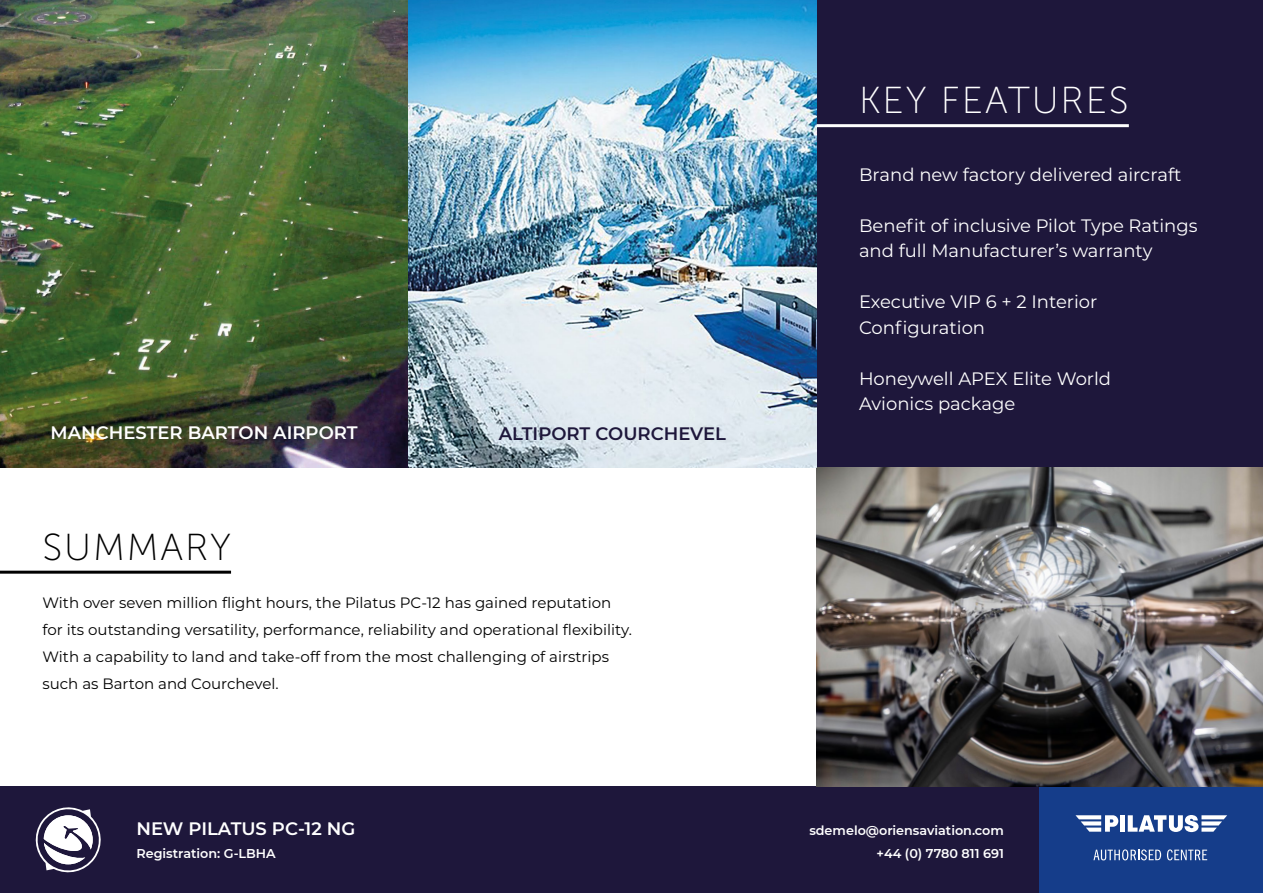
<style>
.page{position:relative;width:1263px;height:893px;background:#fff}
.page>*{position:absolute;margin:0;border:0;box-sizing:border-box;transform-origin:0 0}
.t1{font:37.5px "Museo Sans 100";letter-spacing:.05em;color:#fff}
.t2{font:37.5px "Museo Sans 100";letter-spacing:.05em;color:#000}
.t3{font:18px/25.5px "Montserrat";color:#fff}
.t4{font:600 18px "Montserrat";color:#fff}
.t5{font:600 18px "Montserrat";color:#1e173b}
.t6{font:15px/27px "Montserrat";color:#000}
.t7{font:600 12.75px/22.5px "Montserrat";color:#fff;text-align:right}
</style>
<div class="page">
<img style="left:0;top:0;width:816px;height:468px">
<div style="left:0;top:787px;width:1263px;height:106px;background:#1e173b"></div>
<div style="left:1040px;top:787px;width:223px;height:106px;background:#153d8a"></div>
<div style="left:1120px;top:815px;width:5px;height:17px;background:#fff"></div>
<svg style="left:1075px;top:815px;width:43px;height:17px"></svg>
<svg style="left:1128px;top:815px;width:99px;height:17px"></svg>
<svg style="left:1093px;top:849px;width:68px;height:11px"></svg>
<svg style="left:1167px;top:849px;width:40px;height:11px"></svg>
<svg style="left:35px;top:807px;width:66px;height:66px"></svg>
<hr style="left:0;top:571px;width:231px;height:3px;background:#000">
<div style="left:816px;top:0;width:447px;height:468px;background:#1e173b"></div>
<hr style="left:816px;top:124px;width:313px;height:3px;background:#fff">
<img style="left:816px;top:468px;width:447px;height:319px">
<p class="t4" style="left:51px;top:420px;width:309px">MANCHESTER BARTON AIRPORT</p>
<p class="t5" style="left:499px;top:421px;width:229px">ALTIPORT COURCHEVEL</p>
<h1 class="t2" style="left:43px;top:527px;width:190px">SUMMARY</h1>
<p class="t6" style="left:43px;top:588px;width:591px">With over seven million flight hours, the Pilatus PC-12 has gained reputation for its outstanding versatility, performance, reliability and operational flexibility.<br>With a capability to land and take-off from the most challenging of airstrips such as Barton and Courchevel.</p>
<p class="t4" style="left:136px;top:816px;width:220px">NEW PILATUS PC-12 NG</p>
<p class="t7" style="left:136px;top:841px;width:141px">Registration: G-LBHA</p>
<h1 class="t1" style="left:859px;top:80px;width:271px">KEY FEATURES</h1>
<p class="t3" style="left:859px;top:161px;width:324px">Brand new factory delivered aircraft</p>
<p class="t3" style="left:859px;top:212px;width:340px">Benefit of inclusive Pilot Type Ratings and full Manufacturer’s warranty</p>
<p class="t3" style="left:859px;top:288px;width:240px">Executive VIP 6 + 2 Interior<br>Configuration</p>
<p class="t3" style="left:859px;top:365px;width:254px">Honeywell APEX Elite World<br>Avionics package</p>
<p class="t7" style="left:809px;top:819px;width:196px">sdemelo@oriensaviation.com +44 (0) 7780 811 691</p>
</div>
